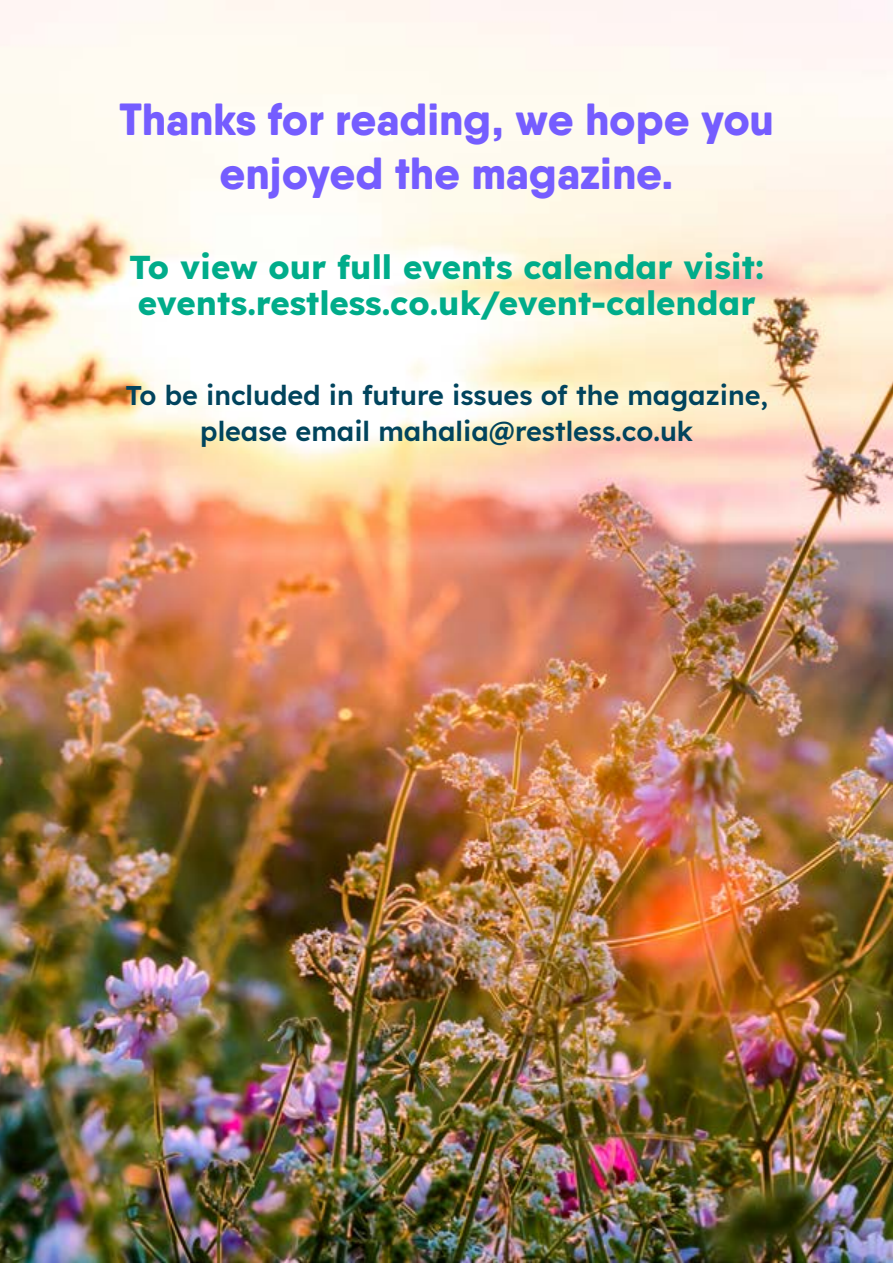
<style>
.page{position:relative;width:893px;height:1263px;background:#fff}
.page>*{position:absolute;margin:0;border:0;box-sizing:border-box;transform-origin:0 0}
.t1{font:800 45px/54px "Qanelas Soft";color:#755dff;text-align:center}
.t2{font:700 33px/36px "Lexend";color:#00ac8a}
.t3{font:600 27px/36px "Lexend";color:#01445d;text-align:center}
</style>
<div class="page">
<img style="left:0;top:0;width:893px;height:1263px">
<h1 class="t1" style="left:119px;top:92px;width:656px">Thanks for reading, we hope you enjoyed the magazine.</h1>
<p class="t2" style="left:129px;top:247px;width:637px">To view our full events calendar visit: events.restless.co.uk/event-calendar</p>
<p class="t3" style="left:125px;top:375px;width:644px">To be included in future issues of the magazine, please email mahalia@restless.co.uk</p>
</div>
